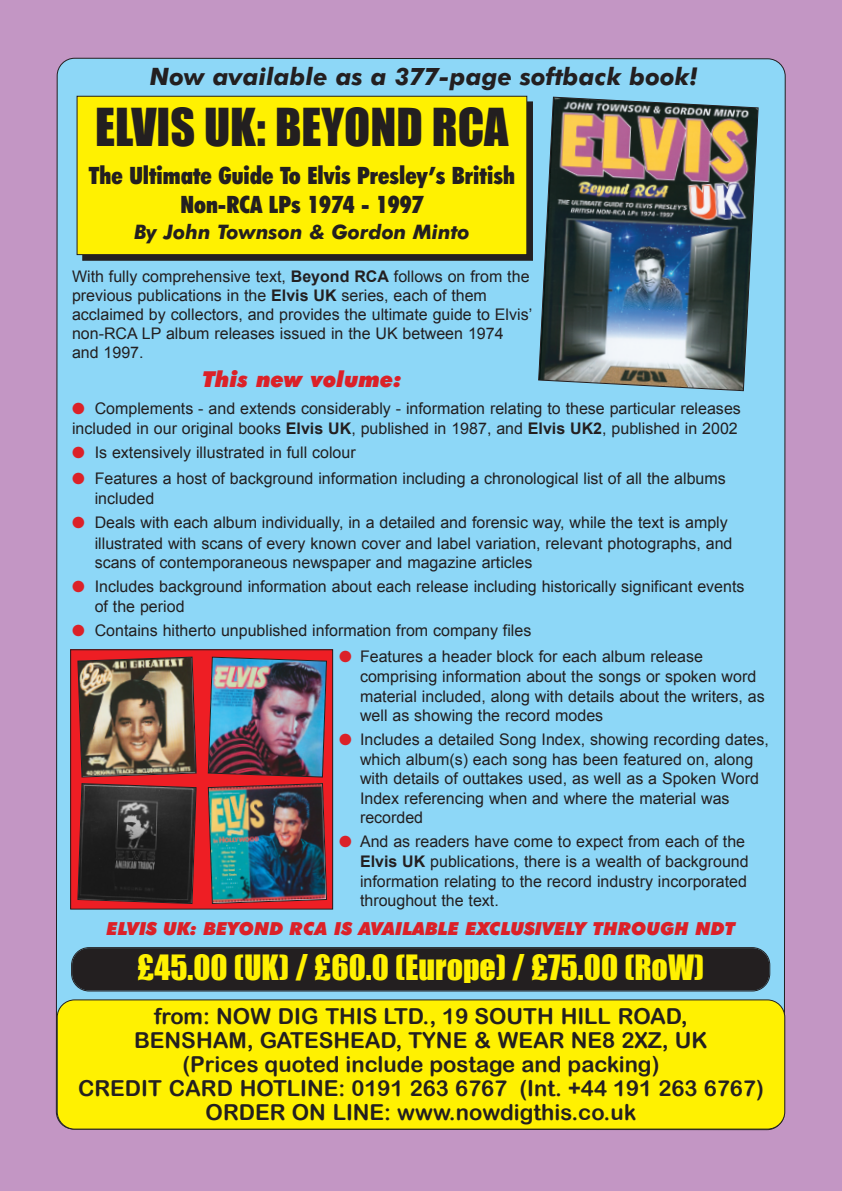
<style>
.page{position:relative;width:842px;height:1191px;background:#c396c4}
.page>*{position:absolute;margin:0;border:0;box-sizing:border-box;transform-origin:0 0}
.t1{font:48px "Impact";color:#231f20}
.t2{font:32px "Impact";color:#fff101}
.t3{font:900 condensed 24px/28.8px "Futura BT";color:#231f20;text-align:center}
.t4{font:italic 700 24px "Futura BT";color:#231f20}
.t5{font:22px/24px "Arial Rounded MT Bold";color:#231f20;text-align:center}
.t6{font:italic 900 22px "Futura BT";color:#db2128}
.t7{font:italic 700 20px "Futura BT";color:#231f20}
.t8{font:italic 900 18px "Futura BT";color:#db2128}
.t9{font:16px/19.6px "Arial";color:#231f20}
.s1{font-weight:700}
.s2{color:#db2128}
</style>
<div class="page">
<div style="left:56px;top:58px;width:730px;height:1072px;background:#8dd7f7"></div>
<div style="left:57px;top:1000px;width:728px;height:129px;background:#fff101;border-radius:18px"></div>
<div style="left:57px;top:999px;width:728px;height:130px;border:2px solid #231f20;border-radius:18px"></div>
<div style="left:72px;top:948px;width:697px;height:42px;background:#231f20;border-radius:17px"></div>
<div style="left:71px;top:947px;width:699px;height:44px;border:2px solid #231f20;border-radius:18px"></div>
<div style="left:83px;top:102px;width:449px;height:158px;background:#231f20"></div>
<img style="left:538px;top:96px;width:221px;height:296px">
<div style="left:71px;top:650px;width:262px;height:259px;background:#ee1e24"></div>
<div style="left:70px;top:649px;width:263px;height:260px;border:1px solid #231f20"></div>
<img style="left:77px;top:656px;width:120px;height:248px">
<img style="left:207px;top:656px;width:120px;height:248px">
<div style="left:77px;top:96px;width:450px;height:159px;background:#fff101"></div>
<div style="left:77px;top:96px;width:450px;height:159px;border:1px solid #231f20"></div>
<h3 class="t4" style="left:150px;top:67px;width:549px">Now available as a 377-page softback book!</h3>
<h1 class="t1" style="left:95px;top:97px;width:415px">ELVIS UK: BEYOND RCA</h1>
<h3 class="t3" style="left:89px;top:162px;width:427px">The Ultimate Guide To Elvis Presley’s British<br>Non-RCA LPs 1974 - 1997</h3>
<p class="t7" style="left:134px;top:224px;width:337px">By John Townson &amp; Gordon Minto</p>
<p class="t9" style="left:72px;top:266px;width:462px">With fully comprehensive text, <span class="s1">Beyond RCA</span> follows on from the previous publications in the <span class="s1">Elvis UK</span> series, each of them acclaimed by collectors, and provides the ultimate guide to Elvis’ non-RCA LP album releases issued in the UK between 1974 and 1997.</p>
<h3 class="t6" style="left:202px;top:371px;width:201px">This new volume:</h3>
<p class="t9" style="left:72px;top:398px;width:670px;line-height:20.6px"><span class="s2">●</span> Complements - and extends considerably - information relating to these particular releases included in our original books <span class="s1">Elvis UK</span>, published in 1987, and <span class="s1">Elvis UK2</span>, published in 2002</p>
<p class="t9" style="left:72px;top:443px;width:285px"><span class="s2">●</span> Is extensively illustrated in full colour</p>
<p class="t9" style="left:95px;top:467px;width:633px;line-height:20.6px;text-indent:-23px"><span class="s2">●</span> Features a host of background information including a chronological list of all the albums included</p>
<p class="t9" style="left:95px;top:512px;width:639px;text-indent:-23px"><span class="s2">●</span> Deals with each album individually, in a detailed and forensic way, while the text is amply illustrated with scans of every known cover and label variation, relevant photographs, and scans of contemporaneous newspaper and magazine articles</p>
<p class="t9" style="left:95px;top:576px;width:651px;line-height:20.6px;text-indent:-23px"><span class="s2">●</span> Includes background information about each release including historically significant events of the period</p>
<p class="t9" style="left:72px;top:621px;width:461px"><span class="s2">●</span> Contains hitherto unpublished information from company files</p>
<p class="t9" style="left:360px;top:646px;width:406px;text-indent:-21px"><span class="s2">●</span> Features a header block for each album release comprising information about the songs or spoken word material included, along with details about the writers, as well as showing the record modes</p>
<p class="t9" style="left:360px;top:729px;width:410px;text-indent:-21px"><span class="s2">●</span> Includes a detailed Song Index, showing recording dates, which album(s) each song has been featured on, along with details of outtakes used, as well as a Spoken Word Index referencing when and where the material was recorded</p>
<p class="t9" style="left:360px;top:831px;width:390px;text-indent:-21px"><span class="s2">●</span> And as readers have come to expect from each of the <span class="s1">Elvis UK</span> publications, there is a wealth of background information relating to the record industry incorporated throughout the text.</p>
<p class="t8" style="left:107px;top:921px;width:630px">ELVIS UK: BEYOND RCA IS AVAILABLE EXCLUSIVELY THROUGH NDT</p>
<h2 class="t2" style="left:137px;top:948px;width:568px">£45.00 (UK) / £60.0 (Europe) / £75.00 (RoW)</h2>
<h3 class="t5" style="left:78px;top:1004px;width:687px">from: NOW DIG THIS LTD., 19 SOUTH HILL ROAD,<br>BENSHAM, GATESHEAD, TYNE &amp; WEAR NE8 2XZ, UK<br>(Prices quoted include postage and packing)<br>CREDIT CARD HOTLINE: 0191 263 6767 (Int. +44 191 263 6767)<br>ORDER ON LINE: www.nowdigthis.co.uk</h3>
</div>
